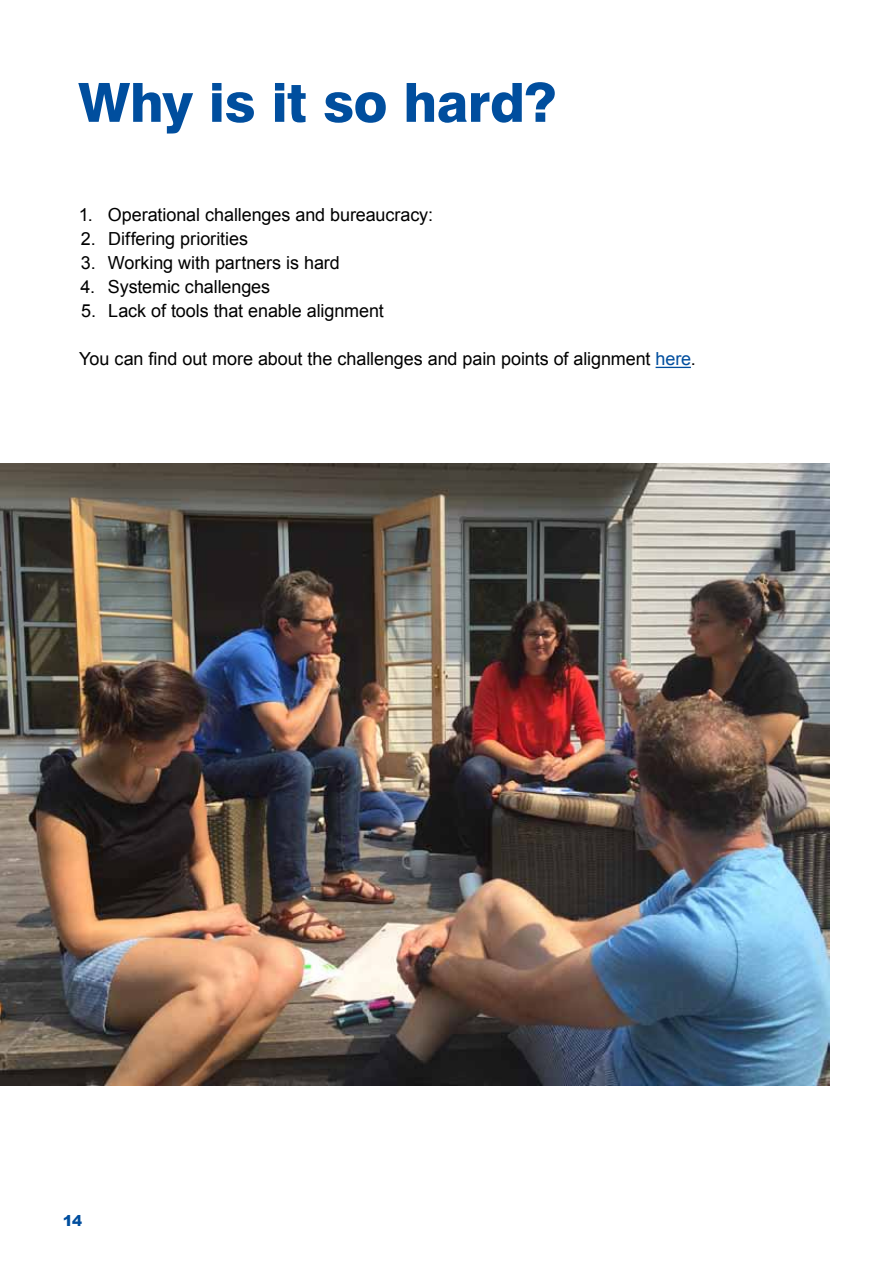
<style>
.page{position:relative;width:893px;height:1263px;background:#fff}
.page>*{position:absolute;margin:0;border:0;box-sizing:border-box;transform-origin:0 0}
.t1{font:800 54px "Swiss 721 BT";letter-spacing:-.01em;color:#004e9e}
.t2{font:18px "Arial";letter-spacing:-.005em;color:#000}
.t3{font:900 15px "Arial";color:#004e9e}
.s1{color:#004e9e}
</style>
<div class="page">
<hr style="left:656px;top:367px;width:35px;height:1px;background:#004e9e">
<img style="left:0;top:463px;width:829px;height:622px">
<h1 class="t1" style="left:79px;top:70px;width:479px">Why is it so hard?</h1>
<p class="t2" style="left:79px;top:203px;width:356px">1. Operational challenges and bureaucracy:</p>
<p class="t2" style="left:81px;top:227px;width:169px">2. Differing priorities</p>
<p class="t2" style="left:81px;top:251px;width:261px">3. Working with partners is hard</p>
<p class="t2" style="left:80px;top:275px;width:191px">4. Systemic challenges</p>
<p class="t2" style="left:81px;top:299px;width:304px">5. Lack of tools that enable alignment</p>
<p class="t2" style="left:79px;top:347px;width:618px">You can find out more about the challenges and pain points of alignment <span class="s1">here</span>.</p>
<p class="t3" style="left:63px;top:1209px;width:21px">14</p>
</div>
